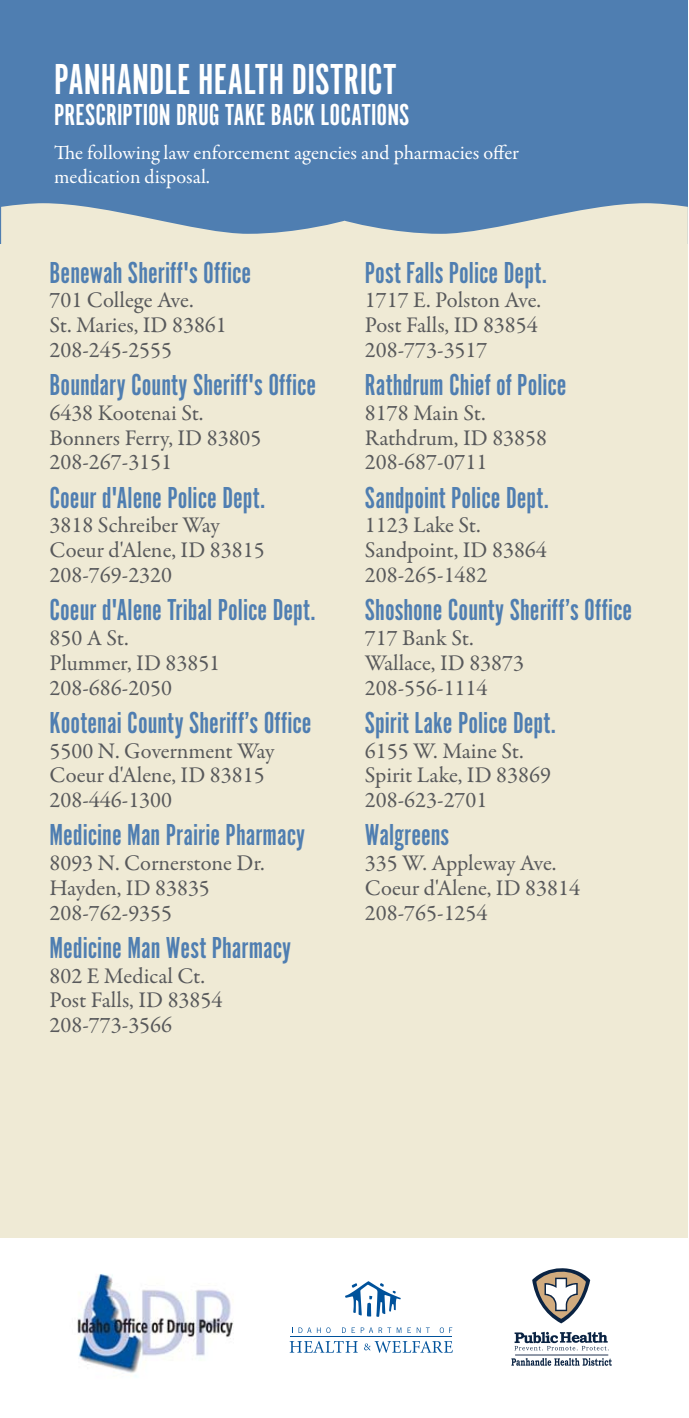
<style>
.page{position:relative;width:689px;height:1418px;background:#fff}
.page>*{position:absolute;margin:0;border:0;box-sizing:border-box;transform-origin:0 0}
.t1{font:45px "Alternate Got No 1 D";color:#fff}
.t2{font:31.5px "Alternate Got No 1 D";color:#4f7eb1}
.t3{font:31.5px "Alternate Got No 1 D";color:#fff}
.t4{font:22.5px/24.8px "Garamond Premr Pro";color:#58595b}
.t5{font:20.25px/24.3px "Garamond Premr Pro";color:#fff}
</style>
<div class="page">
<div style="left:1px;top:205px;width:687px;height:1033px;background:#efead5"></div>
<div style="left:1px;top:0;width:687px;height:243px;background:#4f7eb1"></div>
<svg style="left:511px;top:1358px;width:100px;height:7px"></svg>
<hr style="left:515px;top:1354px;width:93px;height:1px;background:#253553">
<svg style="left:532px;top:1268px;width:58px;height:55px"></svg>
<svg style="left:514px;top:1331px;width:94px;height:19px"></svg>
<img style="left:77px;top:1274px;width:157px;height:103px">
<hr style="left:290px;top:1336px;width:162px;height:1px;background:#00529b">
<svg style="left:345px;top:1281px;width:55px;height:35px"></svg>
<svg style="left:364px;top:1341px;width:89px;height:11px"></svg>
<svg style="left:292px;top:1327px;width:19px;height:5px"></svg>
<svg style="left:326px;top:1327px;width:4px;height:6px"></svg>
<svg style="left:342px;top:1327px;width:59px;height:5px"></svg>
<svg style="left:407px;top:1327px;width:13px;height:5px"></svg>
<svg style="left:439px;top:1327px;width:13px;height:6px"></svg>
<svg style="left:289px;top:1341px;width:69px;height:11px"></svg>
<svg style="left:1px;top:203px;width:686px;height:41px"></svg>
<h1 class="t1" style="left:54px;top:61px;width:344px">PANHANDLE HEALTH DISTRICT</h1>
<h2 class="t3" style="left:54px;top:103px;width:357px">PRESCRIPTION DRUG TAKE BACK LOCATIONS</h2>
<p class="t5" style="left:54px;top:142px;width:466px">The following law enforcement agencies and pharmacies offer medication disposal.</p>
<h2 class="t2" style="left:50px;top:260px;width:203px">Benewah Sheriff's Office</h2>
<p class="t4" style="left:50px;top:290px;width:179px">701 College Ave.<br>St. Maries, ID 83861<br>208-245-2555</p>
<h2 class="t2" style="left:50px;top:372px;width:268px">Boundary County Sheriff's Office</h2>
<p class="t4" style="left:50px;top:402px;width:213px">6438 Kootenai St.<br>Bonners Ferry, ID 83805<br>208-267-3151</p>
<h2 class="t2" style="left:50px;top:485px;width:218px">Coeur d'Alene Police Dept.</h2>
<p class="t4" style="left:50px;top:515px;width:216px">3818 Schreiber Way<br>Coeur d'Alene, ID 83815<br>208-769-2320</p>
<h2 class="t2" style="left:50px;top:597px;width:268px">Coeur d'Alene Tribal Police Dept.</h2>
<p class="t4" style="left:50px;top:627px;width:172px">850 A St.<br>Plummer, ID 83851<br>208-686-2050</p>
<h2 class="t2" style="left:50px;top:710px;width:263px">Kootenai County Sheriff’s Office</h2>
<p class="t4" style="left:50px;top:740px;width:226px">5500 N. Government Way<br>Coeur d'Alene, ID 83815<br>208-446-1300</p>
<h2 class="t2" style="left:50px;top:822px;width:257px">Medicine Man Prairie Pharmacy</h2>
<p class="t4" style="left:50px;top:852px;width:216px">8093 N. Cornerstone Dr.<br>Hayden, ID 83835<br>208-762-9355</p>
<h2 class="t2" style="left:50px;top:935px;width:243px">Medicine Man West Pharmacy</h2>
<p class="t4" style="left:50px;top:965px;width:174px">802 E Medical Ct.<br>Post Falls, ID 83854<br>208-773-3566</p>
<h2 class="t2" style="left:365px;top:260px;width:184px">Post Falls Police Dept.</h2>
<p class="t4" style="left:365px;top:290px;width:178px">1717 E. Polston Ave.<br>Post Falls, ID 83854<br>208-773-3517</p>
<h2 class="t2" style="left:365px;top:372px;width:203px">Rathdrum Chief of Police</h2>
<p class="t4" style="left:365px;top:402px;width:184px">8178 Main St.<br>Rathdrum, ID 83858<br>208-687-0711</p>
<h2 class="t2" style="left:365px;top:485px;width:186px">Sandpoint Police Dept.</h2>
<p class="t4" style="left:365px;top:515px;width:183px">1123 Lake St.<br>Sandpoint, ID 83864<br>208-265-1482</p>
<h2 class="t2" style="left:365px;top:597px;width:269px">Shoshone County Sheriff’s Office</h2>
<p class="t4" style="left:365px;top:627px;width:161px">717 Bank St.<br>Wallace, ID 83873<br>208-556-1114</p>
<h2 class="t2" style="left:365px;top:710px;width:193px">Spirit Lake Police Dept.</h2>
<p class="t4" style="left:365px;top:740px;width:187px">6155 W. Maine St.<br>Spirit Lake, ID 83869<br>208-623-2701</p>
<h2 class="t2" style="left:365px;top:822px;width:86px">Walgreens</h2>
<p class="t4" style="left:365px;top:852px;width:216px">335 W. Appleway Ave.<br>Coeur d'Alene, ID 83814<br>208-765-1254</p>
</div>
